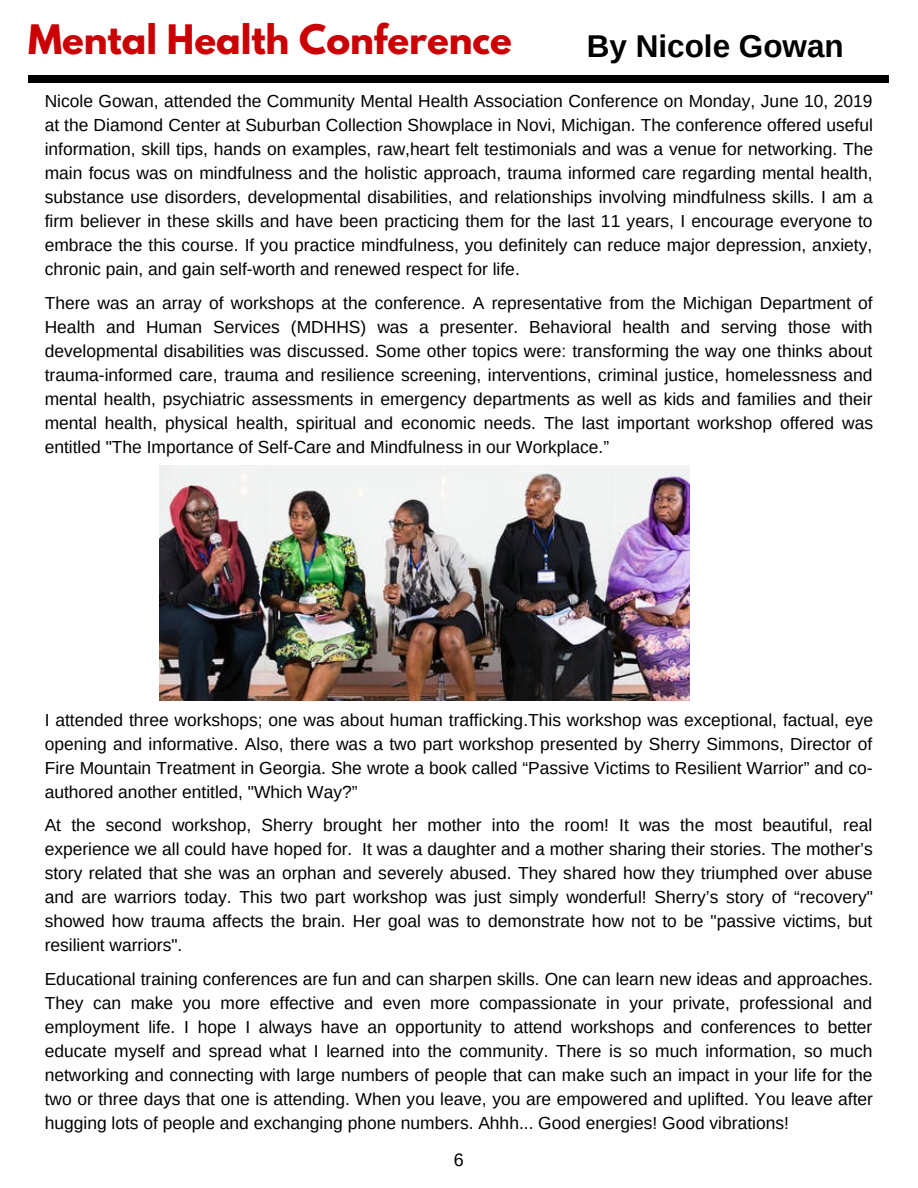
<style>
.page{position:relative;width:918px;height:1188px;background:#fff}
.page>*{position:absolute;margin:0;border:0;box-sizing:border-box;transform-origin:0 0}
.t1{font:700 36px "League Spartan";color:#ca0004}
.t2{font:700 31.5px "Arimo";color:#000}
.t3{font:18px "Arimo";color:#000}
.t4{font:17.4px/24px "Arimo";color:#000;text-align:justify}
</style>
<div class="page">
<div style="left:29px;top:75px;width:860px;height:8px;background:#000"></div>
<img style="left:159px;top:466px;width:530px;height:235px">
<h1 class="t1" style="left:28px;top:22px;width:485px">Mental Health Conference</h1>
<h2 class="t2" style="left:587px;top:28px;width:259px">By Nicole Gowan</h2>
<p class="t4" style="left:45px;top:89px;width:830px">Nicole Gowan, attended the Community Mental Health Association Conference on Monday, June 10, 2019 at the Diamond Center at Suburban Collection Showplace in Novi, Michigan. The conference offered useful information, skill tips, hands on examples, raw,heart felt testimonials and was a venue for networking. The main focus was on mindfulness and the holistic approach, trauma informed care regarding mental health, substance use disorders, developmental disabilities, and relationships involving mindfulness skills. I am a firm believer in these skills and have been practicing them for the last 11 years, I encourage everyone to embrace the this course. If you practice mindfulness, you definitely can reduce major depression, anxiety, chronic pain, and gain self-worth and renewed respect for life.</p>
<p class="t4" style="left:45px;top:291px;width:830px">There was an array of workshops at the conference. A representative from the Michigan Department of Health and Human Services (MDHHS) was a presenter. Behavioral health and serving those with developmental disabilities was discussed. Some other topics were: transforming the way one thinks about trauma-informed care, trauma and resilience screening, interventions, criminal justice, homelessness and mental health, psychiatric assessments in emergency departments as well as kids and families and their mental health, physical health, spiritual and economic needs. The last important workshop offered was entitled "The Importance of Self-Care and Mindfulness in our Workplace.”</p>
<p class="t4" style="left:45px;top:708px;width:830px">I attended three workshops; one was about human trafficking.This workshop was exceptional, factual, eye opening and informative. Also, there was a two part workshop presented by Sherry Simmons, Director of Fire Mountain Treatment in Georgia. She wrote a book called “Passive Victims to Resilient Warrior” and co&shy;authored another entitled, "Which Way?”</p>
<p class="t4" style="left:45px;top:813px;width:830px">At the second workshop, Sherry brought her mother into the room! It was the most beautiful, real experience we all could have hoped for. It was a daughter and a mother sharing their stories. The mother’s story related that she was an orphan and severely abused. They shared how they triumphed over abuse and are warriors today. This two part workshop was just simply wonderful! Sherry’s story of “recovery" showed how trauma affects the brain. Her goal was to demonstrate how not to be "passive victims, but resilient warriors".</p>
<p class="t4" style="left:45px;top:967px;width:830px">Educational training conferences are fun and can sharpen skills. One can learn new ideas and approaches.<br>They can make you more effective and even more compassionate in your private, professional and employment life. I hope I always have an opportunity to attend workshops and conferences to better educate myself and spread what I learned into the community. There is so much information, so much networking and connecting with large numbers of people that can make such an impact in your life for the two or three days that one is attending. When you leave, you are empowered and uplifted. You leave after hugging lots of people and exchanging phone numbers. Ahhh... Good energies! Good vibrations!</p>
<p class="t3" style="left:454px;top:1150px;width:12px">6</p>
</div>
